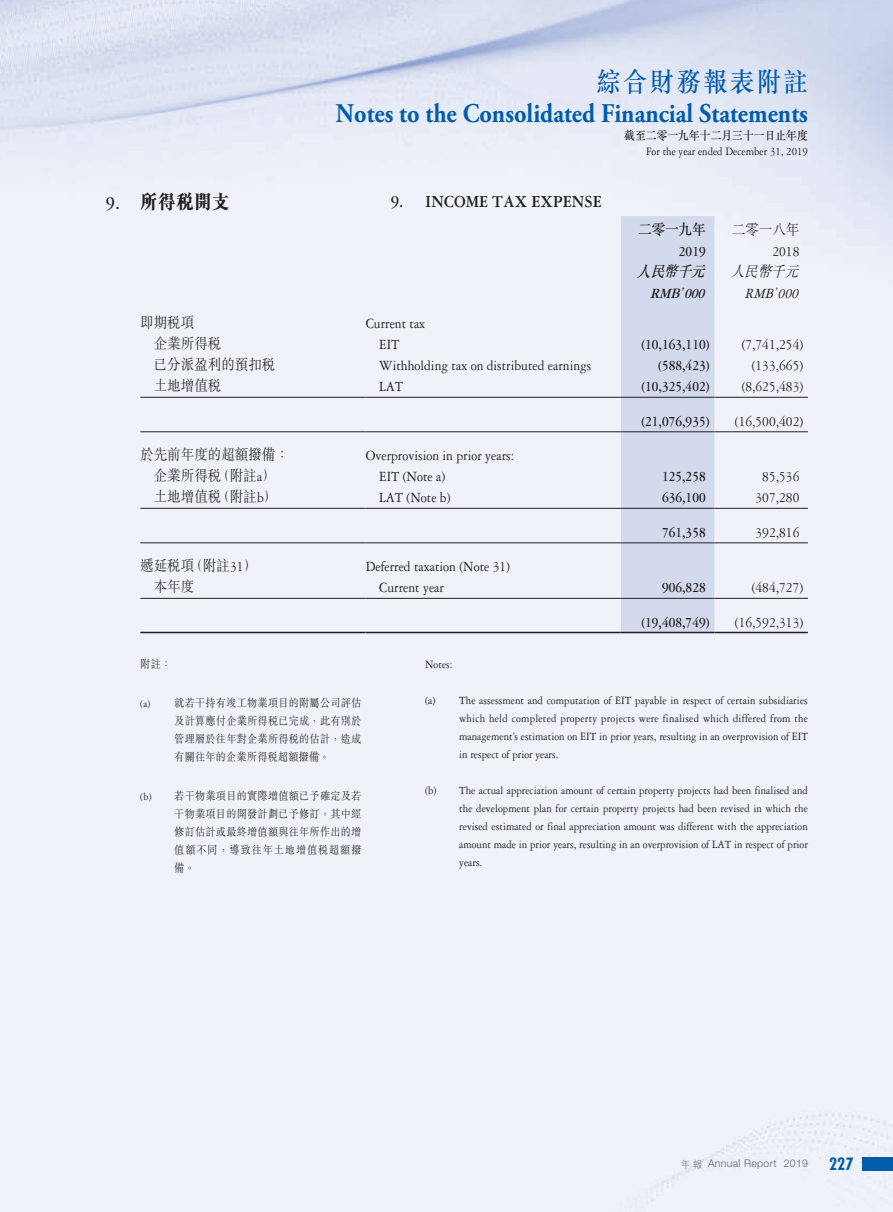
<style>
.page{position:relative;width:893px;height:1212px;background:#fff}
.page>*{position:absolute;margin:0;border:0;box-sizing:border-box;transform-origin:0 0}
.t1{font:700 27px "Adobe Garamond Pro";color:#015dab;scale:.9 1}
.t2{font:500 27px "M Sung HK";letter-spacing:.1em;color:#015dab;scale:.9 1}
.t3{font:800 19.5px "M Sung HK";letter-spacing:.025em;color:#231f20;scale:.9 1}
.t4{font:700 18px "Garamond 3 LT Std";color:#231f20;scale:.9 1}
.t5{font:700 condensed 16.5px "Futura Std";color:#015dab}
.t6{font:15px "Garamond 3 LT Std";color:#231f20;scale:.9 1}
.t7{font:700 15px "Garamond 3 LT Std";color:#231f20;scale:.9 1}
.t8{font:300 15px "M Sung HK";color:#231f20;scale:.9 1}
.t9{font:italic 700 15px "Garamond 3 LT Std";color:#231f20;scale:.9 1}
.t10{font:italic 15px "Garamond 3 LT Std";color:#231f20;scale:.9 1}
.t11{font:500 15px "M Sung HK";color:#231f20;scale:.9 1}
.t12{font:italic 500 15px "M Sung HK";color:#231f20;scale:.9 1}
.t13{font:italic 300 15px "M Sung HK";color:#231f20;scale:.9 1}
.t14{font:12px/18px "Garamond 3 LT Std";color:#231f20;text-align:justify;scale:.9 1}
.t15{font:500 12px "M Sung HK";color:#231f20;scale:.9 1}
.t16{font:300 11.25px/18px "M Sung HK";letter-spacing:.03em;color:#231f20;text-align:justify;scale:.9 1}
.t17{font:300 10.5px "Helvetica Neue LT Std";letter-spacing:.03em;color:#636366}
.s1{font-family:"Garamond 3 LT Std";font-weight:700}
.s2{font-family:"Garamond 3 LT Std";font-weight:400}
.s3{font-family:"M Hei HK";font-size:9.75px}
</style>
<div class="page">
<img style="left:0;top:0;width:893px;height:1212px">
<div style="left:862px;top:1157px;width:31px;height:13px;background:#015dab"></div>
<div style="left:621px;top:216px;width:93px;height:416px;background:#d3daee"></div>
<hr style="left:140px;top:397px;width:226px;height:1px;background:#231f20">
<hr style="left:366px;top:397px;width:255px;height:1px;background:#231f20">
<hr style="left:621px;top:397px;width:93px;height:1px;background:#231f20">
<hr style="left:714px;top:397px;width:94px;height:1px;background:#231f20">
<hr style="left:140px;top:431px;width:226px;height:1px;background:#231f20">
<hr style="left:366px;top:431px;width:255px;height:1px;background:#231f20">
<hr style="left:621px;top:431px;width:93px;height:1px;background:#231f20">
<hr style="left:714px;top:431px;width:94px;height:1px;background:#231f20">
<hr style="left:140px;top:508px;width:226px;height:1px;background:#231f20">
<hr style="left:366px;top:508px;width:255px;height:1px;background:#231f20">
<hr style="left:621px;top:508px;width:93px;height:1px;background:#231f20">
<hr style="left:714px;top:508px;width:94px;height:1px;background:#231f20">
<hr style="left:140px;top:542px;width:226px;height:1px;background:#231f20">
<hr style="left:366px;top:542px;width:255px;height:1px;background:#231f20">
<hr style="left:621px;top:542px;width:93px;height:1px;background:#231f20">
<hr style="left:714px;top:542px;width:94px;height:1px;background:#231f20">
<hr style="left:140px;top:598px;width:226px;height:1px;background:#231f20">
<hr style="left:366px;top:598px;width:255px;height:1px;background:#231f20">
<hr style="left:621px;top:598px;width:93px;height:1px;background:#231f20">
<hr style="left:714px;top:598px;width:94px;height:1px;background:#231f20">
<hr style="left:140px;top:632px;width:226px;height:1px;background:#231f20">
<hr style="left:366px;top:632px;width:255px;height:1px;background:#231f20">
<hr style="left:621px;top:632px;width:93px;height:1px;background:#231f20">
<hr style="left:714px;top:632px;width:94px;height:1px;background:#231f20">
<h2 class="t3" style="left:106px;top:188px;width:139px"><span class="s1">9.</span> 所得稅開支</h2>
<h1 class="t2" style="left:596px;top:63px;width:236px">綜合財務報表附註</h1>
<h1 class="t1" style="left:336px;top:98px;width:526px">Notes to the Consolidated Financial Statements</h1>
<p class="t15" style="left:624px;top:127px;width:205px">截至二零一九年十二月三十一日止年度</p>
<p class="t14" style="left:646px;top:143px;width:181px">For the year ended December 31, 2019</p>
<h3 class="t4" style="left:391px;top:192px;width:235px">9. INCOME TAX EXPENSE</h3>
<p class="t11" style="left:638px;top:219px;width:76px">二零一九年</p>
<p class="t8" style="left:732px;top:219px;width:77px">二零一八年</p>
<p class="t7" style="left:679px;top:243px;width:31px">2019</p>
<p class="t6" style="left:772px;top:244px;width:31px">2018</p>
<p class="t12" style="left:637px;top:261px;width:82px">人民幣千元</p>
<p class="t13" style="left:730px;top:261px;width:82px">人民幣千元</p>
<p class="t9" style="left:650px;top:285px;width:67px">RMB’000</p>
<p class="t10" style="left:744px;top:286px;width:66px">RMB’000</p>
<p class="t8" style="left:140px;top:312px;width:62px">即期稅項</p>
<p class="t6" style="left:366px;top:316px;width:68px">Current tax</p>
<p class="t8" style="left:154px;top:333px;width:77px">企業所得稅</p>
<p class="t6" style="left:379px;top:337px;width:24px">EIT</p>
<p class="t7" style="left:641px;top:336px;width:77px">(10,163,110)</p>
<p class="t6" style="left:742px;top:337px;width:70px">(7,741,254)</p>
<p class="t8" style="left:154px;top:354px;width:137px">已分派盈利的預扣稅</p>
<p class="t6" style="left:379px;top:358px;width:237px">Withholding tax on distributed earnings</p>
<p class="t7" style="left:658px;top:357px;width:59px">(588,423)</p>
<p class="t6" style="left:752px;top:358px;width:59px">(133,665)</p>
<p class="t8" style="left:154px;top:375px;width:77px">土地增值稅</p>
<p class="t6" style="left:379px;top:379px;width:28px">LAT</p>
<p class="t7" style="left:641px;top:378px;width:77px">(10,325,402)</p>
<p class="t6" style="left:742px;top:379px;width:70px">(8,625,483)</p>
<p class="t7" style="left:641px;top:413px;width:77px">(21,076,935)</p>
<p class="t6" style="left:735px;top:413px;width:77px">(16,500,402)</p>
<p class="t8" style="left:140px;top:444px;width:167px">於先前年度的超額撥備：</p>
<p class="t6" style="left:366px;top:448px;width:166px">Overprovision in prior years:</p>
<p class="t8" style="left:154px;top:465px;width:137px">企業所得稅（附註<span class="s2">a</span>）</p>
<p class="t6" style="left:379px;top:469px;width:75px">EIT (Note a)</p>
<p class="t7" style="left:662px;top:468px;width:50px">125,258</p>
<p class="t6" style="left:762px;top:469px;width:43px">85,536</p>
<p class="t8" style="left:154px;top:486px;width:139px">土地增值稅（附註<span class="s2">b</span>）</p>
<p class="t6" style="left:379px;top:490px;width:81px">LAT (Note b)</p>
<p class="t7" style="left:662px;top:489px;width:50px">636,100</p>
<p class="t6" style="left:755px;top:490px;width:50px">307,280</p>
<p class="t7" style="left:662px;top:524px;width:50px">761,358</p>
<p class="t6" style="left:755px;top:524px;width:50px">392,816</p>
<p class="t8" style="left:140px;top:555px;width:131px">遞延稅項（附註<span class="s2">31</span>）</p>
<p class="t6" style="left:366px;top:559px;width:162px">Deferred taxation (Note 31)</p>
<p class="t8" style="left:154px;top:576px;width:47px">本年度</p>
<p class="t6" style="left:379px;top:580px;width:74px">Current year</p>
<p class="t7" style="left:662px;top:579px;width:50px">906,828</p>
<p class="t6" style="left:752px;top:580px;width:59px">(484,727)</p>
<p class="t7" style="left:641px;top:614px;width:77px">(19,408,749)</p>
<p class="t6" style="left:735px;top:614px;width:77px">(16,592,313)</p>
<p class="t14" style="left:425px;top:656px;width:32px">Notes:</p>
<p class="t14" style="left:459px;top:692px;width:389px;text-indent:-34px">(a) The assessment and computation of EIT payable in respect of certain subsidiaries which held completed property projects were finalised which differed from the management’s estimation on EIT in prior years, resulting in an overprovision of EIT in respect of prior years.</p>
<p class="t14" style="left:459px;top:782px;width:389px;text-indent:-34px">(b) The actual appreciation amount of certain property projects had been finalised and the development plan for certain property projects had been revised in which the revised estimated or final appreciation amount was different with the appreciation amount made in prior years, resulting in an overprovision of LAT in respect of prior years.</p>
<p class="t16" style="left:140px;top:654px;width:36px">附註：</p>
<p class="t16" style="left:174px;top:693px;width:209px;text-indent:-34px"><span class="s2">(a)</span> 就若干持有竣工物業項目的附屬公司評估及計算應付企業所得稅已完成，此有別於管理層於往年對企業所得稅的估計，造成有關往年的企業所得稅超額撥備。</p>
<p class="t16" style="left:174px;top:786px;width:209px;text-indent:-34px"><span class="s2">(b)</span> 若干物業項目的實際增值額已予確定及若干物業項目的開發計劃已予修訂，其中經修訂估計或最終增值額與往年所作出的增值額不同，導致往年土地增值稅超額撥備。</p>
<p class="t17" style="left:681px;top:1157px;width:129px"><span class="s3">年報</span> Annual Report 2019</p>
<h3 class="t5" style="left:829px;top:1154px;width:26px">227</h3>
</div>
